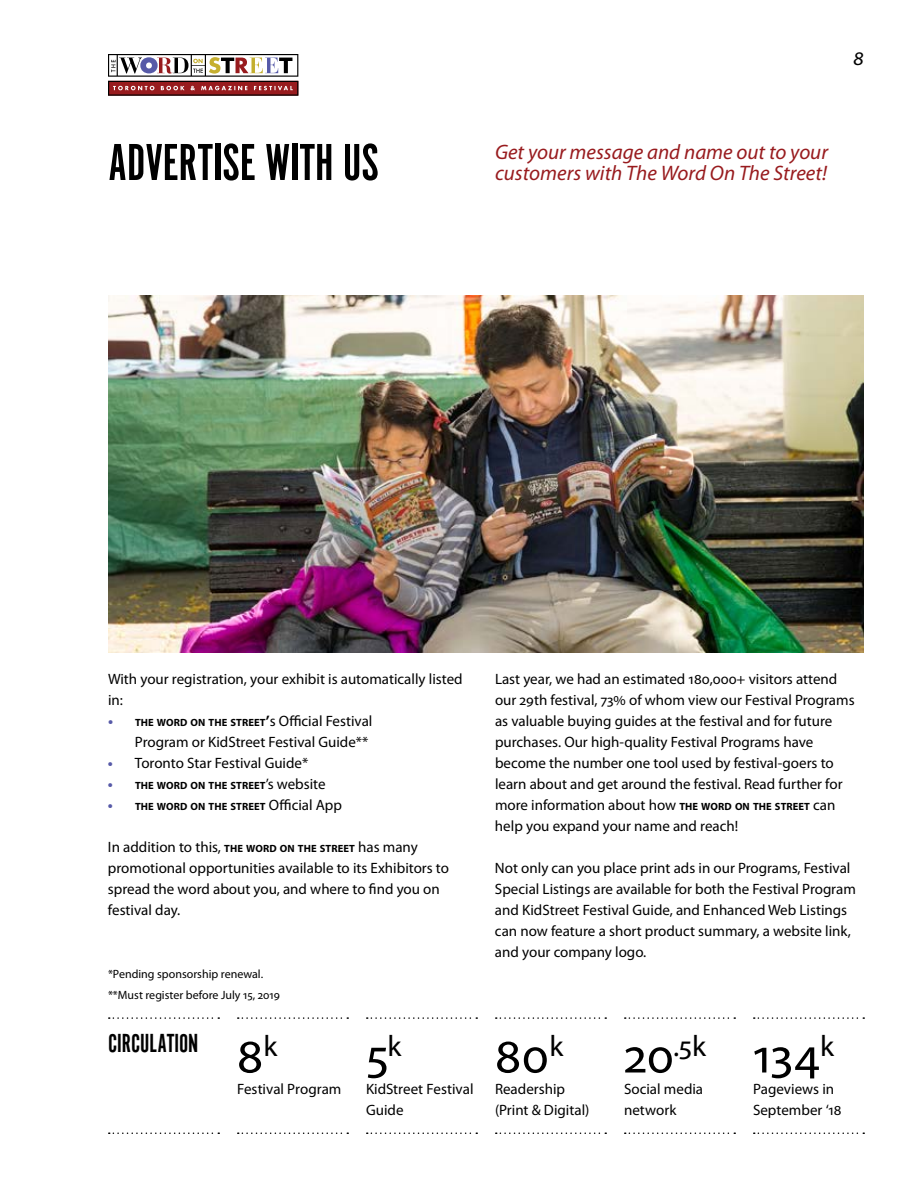
<style>
.page{position:relative;width:918px;height:1188px;background:#fff}
.page>*{position:absolute;margin:0;border:0;box-sizing:border-box;transform-origin:0 0}
.t1{font:54px "Alternate Gothic Com No 1";color:#000}
.t2{font:51px "Myriad Pro";color:#000}
.t3{font:29.7px "Myriad Pro";color:#000}
.t4{font:27px "Alternate Gothic Com No 1";color:#000}
.t5{font:italic 21px/21px "Myriad Pro";color:#981b1e}
.t6{font:italic 21px "Myriad Pro";color:#000}
.t7{font:15px/21px "Myriad Pro";color:#000}
.t8{font:12px/21px "Myriad Pro";color:#000}
.t9{font:700 10.5px "Myriad Pro";letter-spacing:.005em;color:#000}
.s1{font-size:15px;color:#575aa8}
.s2{font-size:15px}
.s3{font-weight:400;font-size:15px}
.s4{font-weight:700;color:#575aa8}
.s5{font-weight:700;font-size:10.5px}
.s6{font-size:51px}
</style>
<div class="page">
<svg style="left:108px;top:54px;width:190px;height:42px"></svg>
<svg style="left:496px;top:1017px;width:110px;height:2px"></svg>
<svg style="left:496px;top:1132px;width:110px;height:2px"></svg>
<svg style="left:238px;top:1017px;width:110px;height:2px"></svg>
<svg style="left:238px;top:1132px;width:110px;height:2px"></svg>
<svg style="left:625px;top:1017px;width:110px;height:2px"></svg>
<svg style="left:625px;top:1132px;width:110px;height:2px"></svg>
<svg style="left:367px;top:1017px;width:110px;height:2px"></svg>
<svg style="left:367px;top:1132px;width:110px;height:2px"></svg>
<svg style="left:754px;top:1017px;width:110px;height:2px"></svg>
<svg style="left:754px;top:1132px;width:110px;height:2px"></svg>
<svg style="left:109px;top:1017px;width:110px;height:2px"></svg>
<svg style="left:109px;top:1132px;width:110px;height:2px"></svg>
<img style="left:108px;top:296px;width:756px;height:356px">
<h3 class="t6" style="left:853px;top:44px;width:12px">8</h3>
<h1 class="t1" style="left:108px;top:135px;width:272px">ADVERTISE WITH US</h1>
<h3 class="t5" style="left:495px;top:141px;width:335px">Get your message and name out to your customers with The Word On The Street!</h3>
<p class="t7" style="left:108px;top:668px;width:356px">With your registration, your exhibit is automatically listed in:</p>
<p class="t9" style="left:108px;top:716px;width:266px"><span class="s1">•</span> THE WORD ON THE STREET<span class="s2">’</span><span class="s3">s Official Festival</span></p>
<p class="t7" style="left:135px;top:731px;width:235px">Program or KidStreet Festival Guide**</p>
<p class="t7" style="left:108px;top:752px;width:202px"><span class="s4">•</span> Toronto Star Festival Guide*</p>
<p class="t9" style="left:108px;top:779px;width:219px"><span class="s1">•</span> THE WORD ON THE STREET<span class="s3">’s website</span></p>
<p class="t9" style="left:108px;top:800px;width:236px"><span class="s1">•</span> THE WORD ON THE STREET <span class="s3">Official App</span></p>
<p class="t7" style="left:108px;top:836px;width:343px">In addition to this, <span class="s5">THE WORD ON THE STREET</span> has many promotional opportunities available to its Exhibitors to spread the word about you, and where to find you on festival day.</p>
<p class="t7" style="left:495px;top:668px;width:361px">Last year, we had an estimated 180,000+ visitors attend our 29th festival, 73% of whom view our Festival Programs as valuable buying guides at the festival and for future purchases. Our high-quality Festival Programs have become the number one tool used by festival-goers to learn about and get around the festival. Read further for more information about how <span class="s5">THE WORD ON THE STREET</span> can help you expand your name and reach!</p>
<p class="t7" style="left:495px;top:857px;width:362px">Not only can you place print ads in our Programs, Festival Special Listings are available for both the Festival Program and KidStreet Festival Guide, and Enhanced Web Listings can now feature a short product summary, a website link, and your company logo.</p>
<p class="t8" style="left:108px;top:963px;width:174px">*Pending sponsorship renewal. **Must register before July 15, 2019</p>
<h3 class="t4" style="left:108px;top:1029px;width:92px">CIRCULATION</h3>
<h2 class="t2" style="left:753px;top:1024px;width:83px">134<sup>k</sup></h2>
<p class="t7" style="left:753px;top:1078px;width:90px">Pageviews in<br>September ‘18</p>
<h2 class="t2" style="left:237px;top:1024px;width:42px">8<sup>k</sup></h2>
<p class="t7" style="left:237px;top:1078px;width:106px">Festival Program</p>
<h2 class="t2" style="left:366px;top:1024px;width:37px">5<sup>k</sup></h2>
<p class="t7" style="left:366px;top:1078px;width:109px">KidStreet Festival<br>Guide</p>
<h2 class="t2" style="left:495px;top:1024px;width:70px">80<sup>k</sup></h2>
<p class="t7" style="left:495px;top:1078px;width:96px">Readership (Print &amp; Digital)</p>
<h3 class="t3" style="left:624px;top:1027px;width:84px"><span class="s6">20</span>.5k</h3>
<p class="t7" style="left:624px;top:1078px;width:81px">Social media network</p>
</div>
